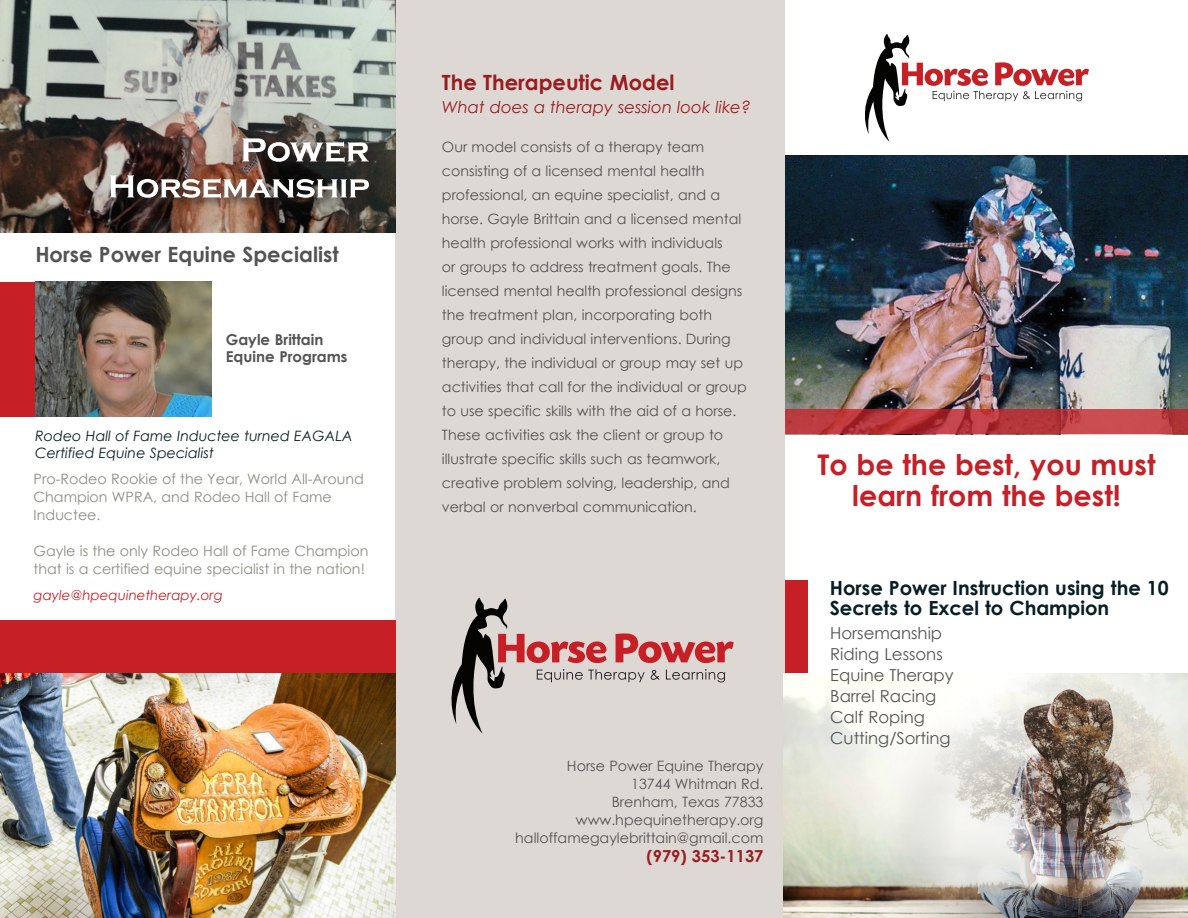
<style>
.page{position:relative;width:1188px;height:918px;background:#fff}
.page>*{position:absolute;margin:0;border:0;box-sizing:border-box;transform-origin:0 0}
.t1{font:700 28.5px/31.5px "Century Gothic";color:#c52027;text-align:center}
.t2{font:700 21px "Century Gothic";color:#535354}
.t3{font:700 21px "Century Gothic";color:#991c1f}
.t4{font:700 19.5px/19.5px "Century Gothic";color:#061e24}
.t5{font:16.5px "Century Gothic";color:#545455}
.t6{font:italic 16.5px "Century Gothic";color:#991c1f}
.t7{font:700 16.5px "Century Gothic";color:#991c1f}
.t8{font:700 15px "Century Gothic";color:#535354}
.t9{font:14.25px/24px "Century Gothic";color:#535354}
.t10{font:14.25px/18px "Century Gothic";color:#8d8e82}
.t11{font:italic 14.25px/16.5px "Century Gothic";color:#081e23}
.t12{font:italic 13.5px "Century Gothic";color:#c62027}
</style>
<div class="page">
<div style="left:395px;top:0;width:390px;height:918px;background:#ded8d5"></div>
<div style="left:785px;top:580px;width:22px;height:135px;background:#c62026"></div>
<div style="left:0;top:620px;width:395px;height:54px;background:#c62026"></div>
<svg style="left:866px;top:34px;width:223px;height:108px"></svg>
<img style="left:784px;top:674px;width:404px;height:244px">
<img style="left:0;top:0;width:395px;height:232px">
<div style="left:0;top:282px;width:35px;height:135px;background:#c62026"></div>
<img style="left:35px;top:282px;width:177px;height:135px">
<img style="left:785px;top:155px;width:403px;height:254px">
<svg style="left:452px;top:598px;width:282px;height:136px"></svg>
<svg style="left:785px;top:409px;width:403px;height:25px;background:#b93a3e"></svg>
<img style="left:0;top:674px;width:395px;height:244px">
<div style="left:107px;top:135px;width:275px;height:75px;background:#231f20;opacity:.75"></div>
<svg style="left:242px;top:138px;width:127px;height:24px"></svg>
<svg style="left:110px;top:175px;width:259px;height:23px"></svg>
<p class="t2" style="left:35px;top:239px;width:305px">Horse Power Equine Specialist</p>
<p class="t8" style="left:226px;top:328px;width:99px">Gayle Brittain</p>
<p class="t8" style="left:226px;top:345px;width:123px">Equine Programs</p>
<p class="t11" style="left:35px;top:428px;width:319px">Rodeo Hall of Fame Inductee turned EAGALA<br>Certified Equine Specialist</p>
<p class="t10" style="left:34px;top:470px;width:332px">Pro-Rodeo Rookie of the Year, World All-Around<br>Champion WPRA, and Rodeo Hall of Fame<br>Inductee.</p>
<p class="t10" style="left:34px;top:542px;width:336px">Gayle is the only Rodeo Hall of Fame Champion that is a certified equine specialist in the nation!</p>
<p class="t12" style="left:34px;top:586px;width:191px">gayle@hpequinetherapy.org</p>
<p class="t3" style="left:442px;top:66px;width:234px">The Therapeutic Model</p>
<p class="t6" style="left:442px;top:95px;width:310px">What does a therapy session look like?</p>
<p class="t9" style="left:442px;top:135px;width:306px">Our model consists of a therapy team consisting of a licensed mental health professional, an equine specialist, and a horse. Gayle Brittain and a licensed mental health professional works with individuals<br>or groups to address treatment goals. The licensed mental health professional designs the treatment plan, incorporating both group and individual interventions. During therapy, the individual or group may set up activities that call for the individual or group to use specific skills with the aid of a horse.<br>These activities ask the client or group to illustrate specific skills such as teamwork, creative problem solving, leadership, and verbal or nonverbal communication.</p>
<p class="t9" style="left:567px;top:753px;width:198px">Horse Power Equine Therapy</p>
<p class="t9" style="left:631px;top:771px;width:134px">13744 Whitman Rd.</p>
<p class="t9" style="left:612px;top:789px;width:153px">Brenham, Texas 77833</p>
<p class="t9" style="left:576px;top:807px;width:189px">www.hpequinetherapy.org</p>
<p class="t9" style="left:515px;top:825px;width:250px">halloffamegaylebrittain@gmail.com</p>
<p class="t7" style="left:647px;top:844px;width:118px">(979) 353-1137</p>
<p class="t1" style="left:818px;top:448px;width:340px">To be the best, you must learn from the best!</p>
<p class="t4" style="left:830px;top:577px;width:340px">Horse Power Instruction using the 10<br>Secrets to Excel to Champion</p>
<p class="t5" style="left:830px;top:622px;width:114px">Horsemanship</p>
<p class="t5" style="left:830px;top:643px;width:114px">Riding Lessons</p>
<p class="t5" style="left:830px;top:664px;width:125px">Equine Therapy</p>
<p class="t5" style="left:830px;top:685px;width:108px">Barrel Racing</p>
<p class="t5" style="left:830px;top:706px;width:96px">Calf Roping</p>
<p class="t5" style="left:830px;top:727px;width:122px">Cutting/Sorting</p>
</div>
